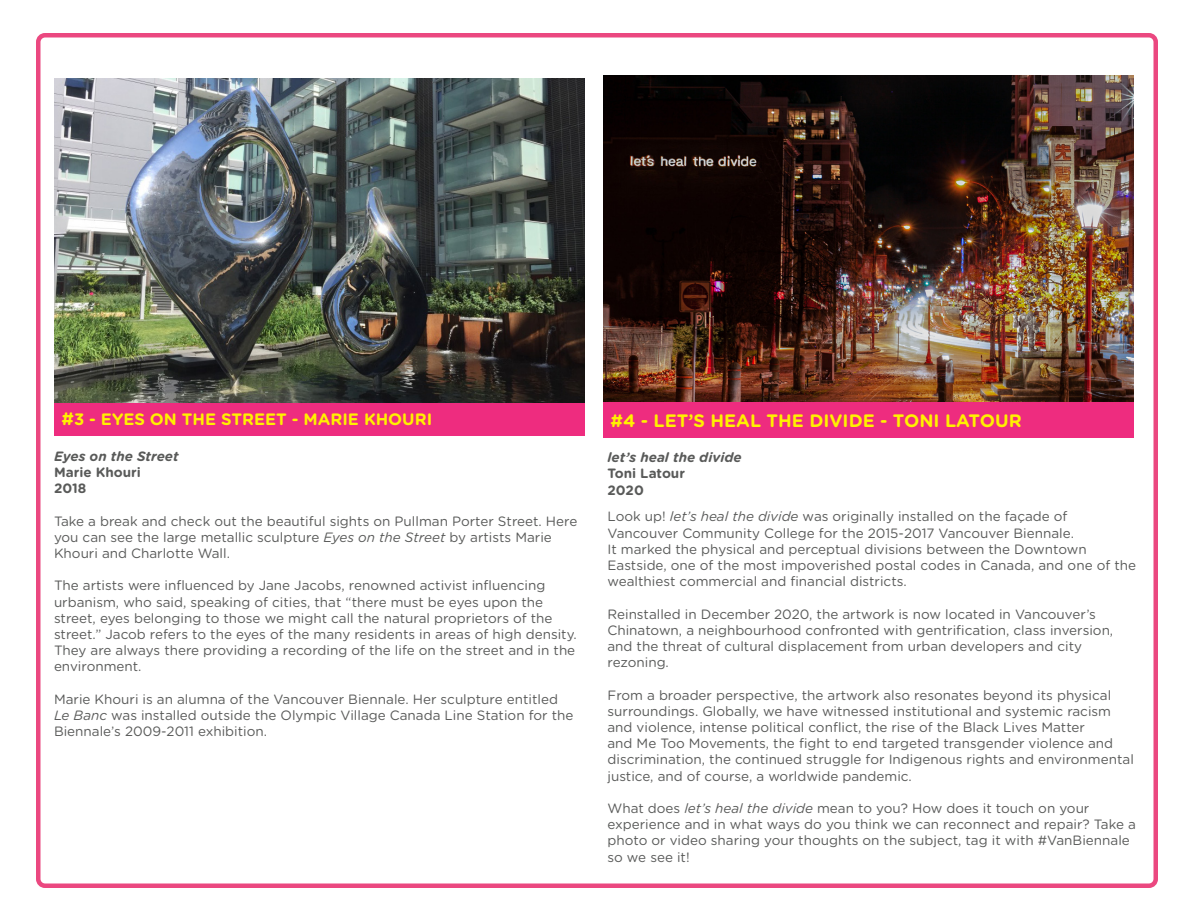
<style>
.page{position:relative;width:1188px;height:918px;background:#fff}
.page>*{position:absolute;margin:0;border:0;box-sizing:border-box;transform-origin:0 0}
.t1{font:700 18px "Gotham Rounded";color:#fff100}
.t2{font:700 16.5px "Gotham Rounded";color:#fff100}
.Paragraph_Style_1{font:13.5px/16.2px "Gotham Rounded";color:#595a59}
.Paragraph_Style_1-2{font:italic 700 13.5px "Gotham Rounded";color:#595a59}
.Paragraph_Style_1-3{font:700 13.5px "Gotham Rounded";color:#595a59}
.s1{font-size:18px}
.s2{font-style:italic}
</style>
<div class="page">
<div style="left:36px;top:33px;width:1122px;height:855px;border:4px solid #eb4880;border-radius:7px"></div>
<img style="left:54px;top:78px;width:531px;height:326px">
<div style="left:54px;top:404px;width:531px;height:32px;background:#ee2c7f"></div>
<div style="left:603px;top:402px;width:531px;height:36px;background:#ee2c7f"></div>
<img style="left:603px;top:75px;width:531px;height:327px">
<p class="t2" style="left:62px;top:407px;width:372px"><span class="s1">#</span>3 - EYES ON THE STREET - MARIE KHOURI</p>
<p class="t1" style="left:610px;top:407px;width:413px">#4 - LET’S HEAL THE DIVIDE - TONI LATOUR</p>
<p class="Paragraph_Style_1-2" style="left:608px;top:448px;width:136px">let’s heal the divide</p>
<p class="Paragraph_Style_1-3" style="left:608px;top:464px;width:79px">Toni Latour</p>
<p class="Paragraph_Style_1-3" style="left:608px;top:480px;width:38px">2020</p>
<p class="Paragraph_Style_1" style="left:608px;top:508px;width:530px">Look up! <span class="s2">let’s heal the divide</span> was originally installed on the façade of Vancouver Community College for the 2015-2017 Vancouver Biennale.<br>It marked the physical and perceptual divisions between the Downtown Eastside, one of the most impoverished postal codes in Canada, and one of the wealthiest commercial and financial districts.</p>
<p class="Paragraph_Style_1" style="left:608px;top:605px;width:507px">Reinstalled in December 2020, the artwork is now located in Vancouver’s Chinatown, a neighbourhood confronted with gentrification, class inversion, and the threat of cultural displacement from urban developers and city rezoning.</p>
<p class="Paragraph_Style_1" style="left:608px;top:686px;width:528px">From a broader perspective, the artwork also resonates beyond its physical surroundings. Globally, we have witnessed institutional and systemic racism and violence, intense political conflict, the rise of the Black Lives Matter<br>and Me Too Movements, the fight to end targeted transgender violence and discrimination, the continued struggle for Indigenous rights and environmental justice, and of course, a worldwide pandemic.</p>
<p class="Paragraph_Style_1" style="left:608px;top:800px;width:530px">What does <span class="s2">let’s heal the divide</span> mean to you? How does it touch on your experience and in what ways do you think we can reconnect and repair? Take a photo or video sharing your thoughts on the subject, tag it with #VanBiennale so we see it!</p>
<p class="Paragraph_Style_1-2" style="left:54px;top:446px;width:126px">Eyes on the Street</p>
<p class="Paragraph_Style_1-3" style="left:54px;top:462px;width:88px">Marie Khouri</p>
<p class="Paragraph_Style_1-3" style="left:54px;top:479px;width:34px">2018</p>
<p class="Paragraph_Style_1" style="left:54px;top:512px;width:525px">Take a break and check out the beautiful sights on Pullman Porter Street. Here you can see the large metallic sculpture <span class="s2">Eyes on the Street</span> by artists Marie<br>Khouri and Charlotte Wall.</p>
<p class="Paragraph_Style_1" style="left:54px;top:577px;width:524px">The artists were influenced by Jane Jacobs, renowned activist influencing urbanism, who said, speaking of cities, that “there must be eyes upon the street, eyes belonging to those we might call the natural proprietors of the street.” Jacob refers to the eyes of the many residents in areas of high density.<br>They are always there providing a recording of the life on the street and in the environment.</p>
<p class="Paragraph_Style_1" style="left:54px;top:690px;width:521px">Marie Khouri is an alumna of the Vancouver Biennale. Her sculpture entitled<br><span class="s2">Le Banc</span> was installed outside the Olympic Village Canada Line Station for the<br>Biennale’s 2009-2011 exhibition.</p>
</div>
